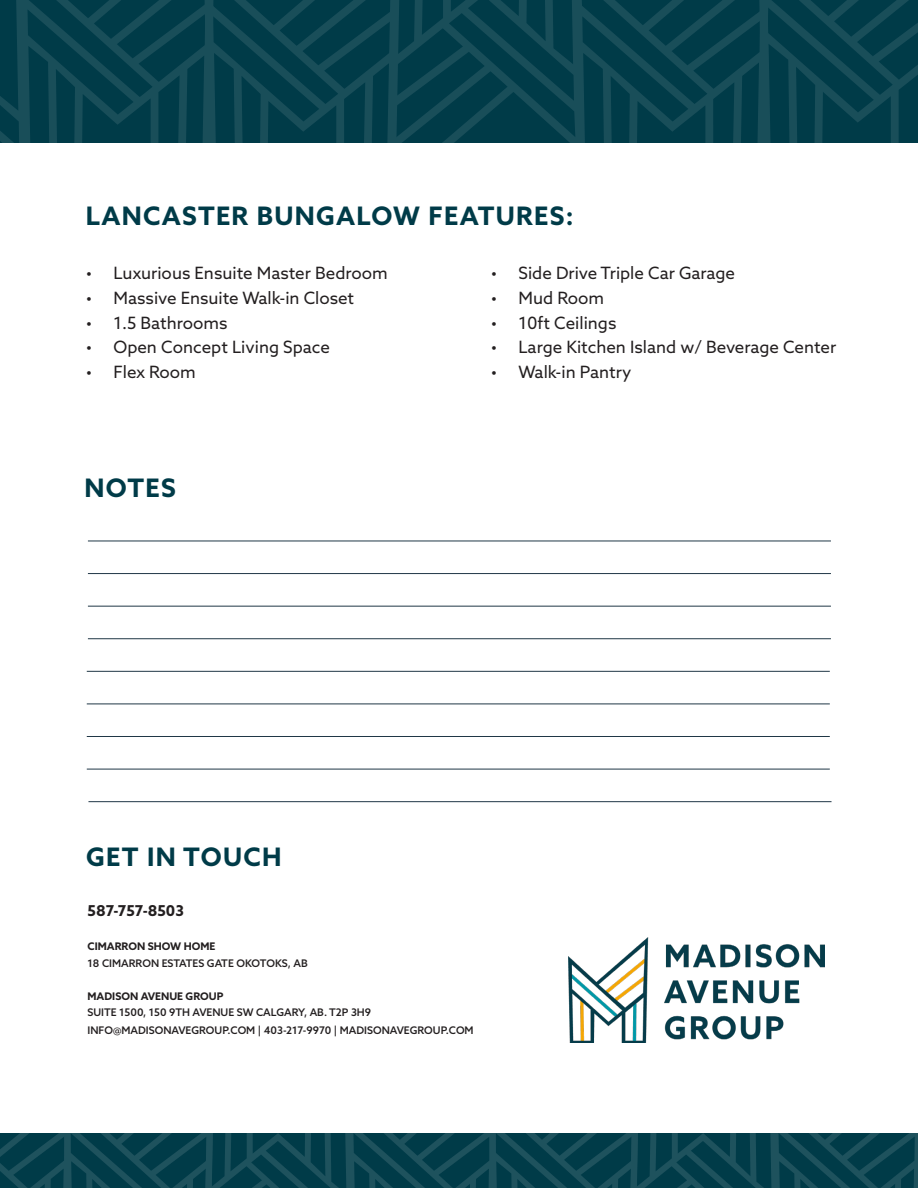
<style>
.page{position:relative;width:918px;height:1188px;background:#fff}
.page>*{position:absolute;margin:0;border:0;box-sizing:border-box;transform-origin:0 0}
.Page_Header_-_Black{font:700 25.5px "Azo Sans";letter-spacing:.05em;color:#003b48}
.t1{font:16.95px "Azo Sans";color:#231f20}
.t2{font:700 15px "Azo Sans";color:#231f20}
.t3{font:500 10.5px/16.5px "Azo Sans";color:#231f20}
.t4{font:700 10.5px "Azo Sans";color:#231f20}
.s1{font-weight:700}
</style>
<div class="page">
<svg style="left:0;top:1133px;width:918px;height:55px;background:#0a424f"></svg>
<svg style="left:0;top:0;width:918px;height:143px;background:#08414d"></svg>
<hr style="left:88px;top:541px;width:743px;height:1px;background:#203746">
<hr style="left:88px;top:573px;width:743px;height:1px;background:#203746">
<hr style="left:88px;top:606px;width:743px;height:1px;background:#203746">
<hr style="left:88px;top:638px;width:743px;height:1px;background:#203746">
<hr style="left:87px;top:671px;width:743px;height:1px;background:#203746">
<hr style="left:87px;top:704px;width:743px;height:1px;background:#203746">
<hr style="left:87px;top:736px;width:743px;height:1px;background:#203746">
<hr style="left:87px;top:769px;width:743px;height:1px;background:#203746">
<hr style="left:88px;top:801px;width:744px;height:1px;background:#203746">
<img style="left:569px;top:938px;width:255px;height:105px">
<p class="Page_Header_-_Black" style="left:86px;top:199px;width:489px">LANCASTER BUNGALOW FEATURES:</p>
<p class="t1" style="left:86px;top:262px;width:304px">• Luxurious Ensuite Master Bedroom</p>
<p class="t1" style="left:86px;top:287px;width:270px">• Massive Ensuite Walk-in Closet</p>
<p class="t1" style="left:86px;top:312px;width:143px">• 1.5 Bathrooms</p>
<p class="t1" style="left:86px;top:336px;width:246px">• Open Concept Living Space</p>
<p class="t1" style="left:86px;top:361px;width:112px">• Flex Room</p>
<p class="Page_Header_-_Black" style="left:84px;top:471px;width:93px">NOTES</p>
<p class="t1" style="left:491px;top:262px;width:246px">• Side Drive Triple Car Garage</p>
<p class="t1" style="left:491px;top:287px;width:115px">• Mud Room</p>
<p class="t1" style="left:491px;top:312px;width:127px">• 10ft Ceilings</p>
<p class="t1" style="left:491px;top:336px;width:347px">• Large Kitchen Island w/ Beverage Center</p>
<p class="t1" style="left:491px;top:361px;width:142px">• Walk-in Pantry</p>
<p class="Page_Header_-_Black" style="left:86px;top:840px;width:197px">GET IN TOUCH</p>
<p class="t2" style="left:88px;top:900px;width:98px">587-757-8503</p>
<p class="t4" style="left:88px;top:939px;width:129px">CIMARRON SHOW HOME</p>
<p class="t3" style="left:88px;top:955px;width:222px">18 CIMARRON ESTATES GATE OKOTOKS, AB</p>
<p class="t3" style="left:88px;top:988px;width:285px"><span class="s1">MADISON AVENUE GROUP<br></span>SUITE 1500, 150 9TH AVENUE SW CALGARY, AB. T2P 3H9</p>
<p class="t3" style="left:88px;top:1022px;width:388px">INFO@MADISONAVEGROUP.COM | 403-217-9970 | MADISONAVEGROUP.COM</p>
</div>
